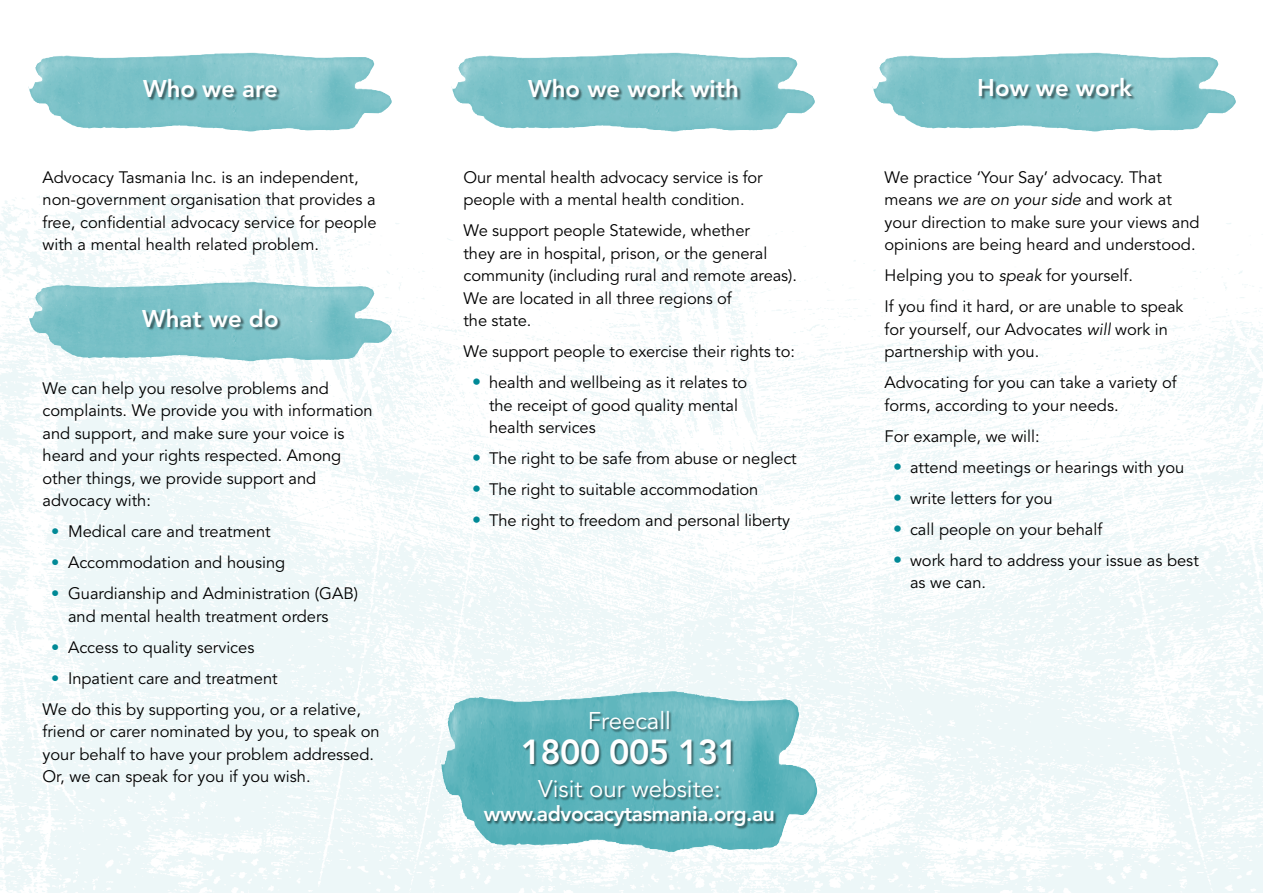
<style>
.page{position:relative;width:1263px;height:893px;background:#fff}
.page>*{position:absolute;margin:0;border:0;box-sizing:border-box;transform-origin:0 0}
.t1{font:800 34.5px "Avenir";letter-spacing:-.02em;color:#fff}
.t2{font:800 24px "Avenir";color:#fff}
.t3{font:24px "Avenir";color:#fff}
.t4{font:800 21px "Avenir";letter-spacing:-.02em;color:#fff}
.t5{font:16.5px/22.5px "Avenir";color:#000}
.s1{color:#008996}
.s2{font-size:18px;color:#008996}
.s3{font-style:italic}
</style>
<div class="page">
<svg style="left:72px;top:52px;width:1164px;height:143px"></svg>
<img style="left:0;top:195px;width:1263px;height:698px">
<img style="left:451px;top:52px;width:224px;height:76px">
<img style="left:28px;top:52px;width:224px;height:76px">
<div style="left:143px;top:79px;width:138px;height:22px;background:#000;opacity:.5"></div>
<div style="left:529px;top:79px;width:212px;height:22px;background:#000;opacity:.5"></div>
<img style="left:872px;top:52px;width:224px;height:76px">
<div style="left:979px;top:78px;width:156px;height:22px;background:#000;opacity:.5"></div>
<img style="left:441px;top:691px;width:231px;height:154px">
<div style="left:484px;top:711px;width:293px;height:119px;background:#000;opacity:.5"></div>
<img style="left:28px;top:282px;width:224px;height:75px">
<div style="left:143px;top:309px;width:138px;height:22px;background:#000;opacity:.5"></div>
<h2 class="t2" style="left:143px;top:75px;width:136px">Who we are</h2>
<h2 class="t2" style="left:528px;top:75px;width:212px">Who we work with</h2>
<h2 class="t2" style="left:977px;top:73px;width:156px">How we work</h2>
<p class="t5" style="left:43px;top:166px;width:336px">Advocacy Tasmania Inc. is an independent, non-government organisation that provides a free, confidential advocacy service for people with a mental health related problem.</p>
<h2 class="t2" style="left:142px;top:304px;width:138px">What we do</h2>
<p class="t5" style="left:43px;top:377px;width:332px">We can help you resolve problems and complaints. We provide you with information and support, and make sure your voice is heard and your rights respected. Among other things, we provide support and advocacy with:</p>
<p class="t5" style="left:51px;top:521px;width:221px"><span class="s1">•</span> Medical care and treatment</p>
<p class="t5" style="left:51px;top:552px;width:236px"><span class="s1">•</span> Accommodation and housing</p>
<p class="t5" style="left:68px;top:583px;width:291px;text-indent:-17px"><span class="s1">•</span> Guardianship and Administration (GAB) and mental health treatment orders</p>
<p class="t5" style="left:51px;top:636px;width:205px"><span class="s1">•</span> Access to quality services</p>
<p class="t5" style="left:43px;top:663px;width:320px;line-height:31px;text-indent:8px"><span class="s1">•</span> Inpatient care and treatment<br>We do this by supporting you, or a relative,</p>
<p class="t5" style="left:43px;top:721px;width:339px">friend or carer nominated by you, to speak on your behalf to have your problem addressed.<br>Or, we can speak for you if you wish.</p>
<p class="t5" style="left:463px;top:166px;width:301px">Our mental health advocacy service is for people with a mental health condition.</p>
<p class="t5" style="left:463px;top:220px;width:335px">We support people Statewide, whether<br>they are in hospital, prison, or the general community (including rural and remote areas).<br>We are located in all three regions of<br>the state.</p>
<p class="t5" style="left:463px;top:341px;width:333px">We support people to exercise their rights to:</p>
<p class="t5" style="left:489px;top:372px;width:260px;text-indent:-17px"><span class="s2">•</span> health and wellbeing as it relates to the receipt of good quality mental health services</p>
<p class="t5" style="left:472px;top:448px;width:326px"><span class="s2">•</span> The right to be safe from abuse or neglect</p>
<p class="t5" style="left:472px;top:479px;width:288px"><span class="s2">•</span> The right to suitable accommodation</p>
<p class="t5" style="left:472px;top:510px;width:319px"><span class="s2">•</span> The right to freedom and personal liberty</p>
<h2 class="t3" style="left:588px;top:707px;width:85px">Freecall</h2>
<h1 class="t1" style="left:521px;top:731px;width:219px">1800 005 131</h1>
<h2 class="t3" style="left:538px;top:775px;width:184px">Visit our website:</h2>
<p class="t4" style="left:484px;top:801px;width:293px">www.advocacytasmania.org.au</p>
<p class="t5" style="left:884px;top:166px;width:317px">We practice ‘Your Say’ advocacy. That means <span class="s3">we are on your side</span> and work at your direction to make sure your views and opinions are being heard and understood.</p>
<p class="t5" style="left:884px;top:260px;width:300px;line-height:31px">Helping you to <span class="s3">speak</span> for yourself.<br>If you find it hard, or are unable to speak</p>
<p class="t5" style="left:884px;top:318px;width:285px">for yourself, our Advocates <span class="s3">will</span> work in partnership with you.</p>
<p class="t5" style="left:884px;top:372px;width:294px">Advocating for you can take a variety of forms, according to your needs.</p>
<p class="t5" style="left:884px;top:425px;width:157px">For example, we will:</p>
<p class="t5" style="left:893px;top:456px;width:293px"><span class="s2">•</span> attend meetings or hearings with you</p>
<p class="t5" style="left:893px;top:487px;width:161px"><span class="s2">•</span> write letters for you</p>
<p class="t5" style="left:893px;top:518px;width:211px"><span class="s2">•</span> call people on your behalf</p>
<p class="t5" style="left:910px;top:549px;width:290px;text-indent:-17px"><span class="s2">•</span> work hard to address your issue as best as we can.</p>
</div>
